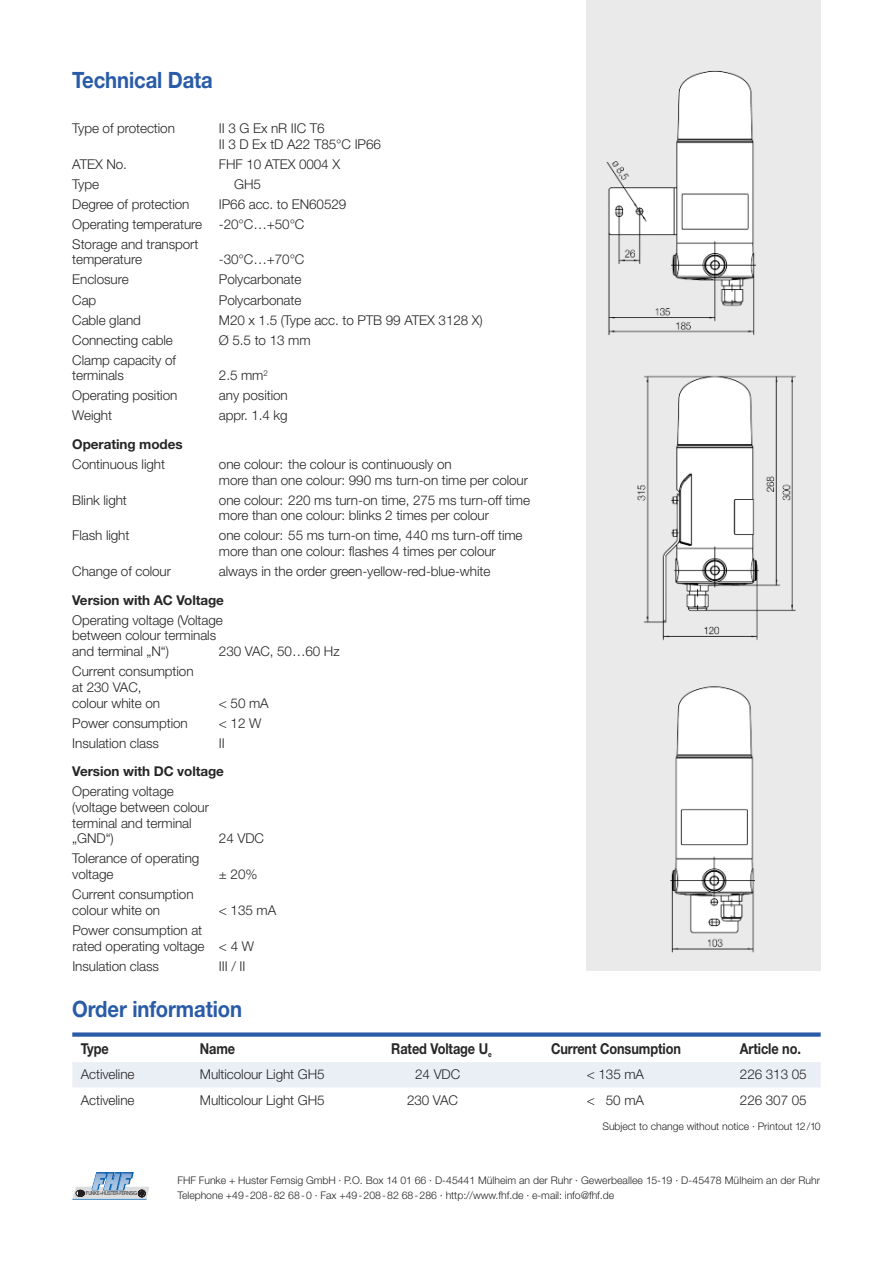
<style>
.page{position:relative;width:893px;height:1263px;background:#fff}
.page>*{position:absolute;margin:0;border:0;box-sizing:border-box;transform-origin:0 0}
.t1{font:700 22.5px "Helvetica Neue";letter-spacing:-.005em;color:#295ba7;scale:.9 1}
.t2{font:700 15px "Helvetica Neue";letter-spacing:-.005em;color:#272627;scale:.85 1}
.t3{font:300 13.5px/15.8px "Helvetica Neue";letter-spacing:-.005em;color:#272627}
.t4{font:700 13.5px "Helvetica Neue";letter-spacing:-.005em;color:#272627}
.t5{font:300 10.5px/14.9px "Helvetica Neue";letter-spacing:-.005em;color:#272627}
.t6{font:5.55px "Helvetica Neue";letter-spacing:-.05em;color:#231f20;scale:.8 1}
</style>
<div class="page">
<img style="left:587px;top:0;width:233px;height:971px">
<svg style="left:72px;top:1198px;width:75px;height:1px"></svg>
<hr style="left:72px;top:1199px;width:75px;height:1px;background:#015bab">
<svg style="left:73px;top:1172px;width:76px;height:26px"></svg>
<div style="left:76px;top:1190px;width:9px;height:6px;border:1px solid #231f20;border-radius:50%"></div>
<div style="left:72px;top:1032px;width:749px;height:5px;background:#295ba7"></div>
<div style="left:72px;top:1062px;width:749px;height:26px;background:#eaeff6"></div>
<h1 class="t1" style="left:72px;top:72px;width:158px">Technical Data</h1>
<p class="t3" style="left:72px;top:122px;width:104px">Type of protection</p>
<p class="t3" style="left:219px;top:122px;width:164px">II 3 G Ex nR IIC T6<br>II 3 D Ex tD A22 T85°C IP66</p>
<p class="t3" style="left:72px;top:157px;width:56px">ATEX No.</p>
<p class="t3" style="left:219px;top:157px;width:123px">FHF 10 ATEX 0004 X</p>
<p class="t3" style="left:72px;top:177px;width:28px">Type</p>
<p class="t3" style="left:234px;top:177px;width:28px">GH5</p>
<p class="t3" style="left:72px;top:197px;width:119px">Degree of protection</p>
<p class="t3" style="left:72px;top:195px;width:276px;line-height:20px;text-indent:147px">IP66 acc. to EN60529<br>Operating temperature -20°C…+50°C<br>Storage and transport</p>
<p class="t3" style="left:72px;top:253px;width:71px">temperature</p>
<p class="t3" style="left:219px;top:253px;width:87px">-30°C…+70°C</p>
<p class="t3" style="left:72px;top:273px;width:58px">Enclosure</p>
<p class="t3" style="left:219px;top:273px;width:84px">Polycarbonate</p>
<p class="t3" style="left:72px;top:293px;width:26px">Cap</p>
<p class="t3" style="left:219px;top:293px;width:84px">Polycarbonate</p>
<p class="t3" style="left:72px;top:313px;width:70px">Cable gland</p>
<p class="t3" style="left:219px;top:313px;width:265px">M20 x 1.5 (Type acc. to PTB 99 ATEX 3128 X)</p>
<p class="t3" style="left:72px;top:333px;width:102px">Connecting cable</p>
<p class="t3" style="left:219px;top:333px;width:93px">Ø 5.5 to 13 mm</p>
<p class="t3" style="left:72px;top:353px;width:105px">Clamp capacity of terminals</p>
<p class="t3" style="left:219px;top:369px;width:50px">2.5 mm<sup>2</sup></p>
<p class="t3" style="left:72px;top:389px;width:107px">Operating position</p>
<p class="t3" style="left:219px;top:389px;width:70px">any position</p>
<p class="t3" style="left:72px;top:409px;width:41px">Weight</p>
<p class="t3" style="left:219px;top:409px;width:70px">appr. 1.4 kg</p>
<p class="t4" style="left:72px;top:439px;width:112px">Operating modes</p>
<p class="t3" style="left:72px;top:457px;width:94px">Continuous light</p>
<p class="t3" style="left:219px;top:457px;width:311px">one colour: the colour is continuously on<br>more than one colour: 990 ms turn-on time per colour</p>
<p class="t3" style="left:72px;top:493px;width:56px">Blink light</p>
<p class="t3" style="left:219px;top:493px;width:313px">one colour: 220 ms turn-on time, 275 ms turn-off time more than one colour: blinks 2 times per colour</p>
<p class="t3" style="left:72px;top:529px;width:59px">Flash light</p>
<p class="t3" style="left:219px;top:529px;width:305px">one colour: 55 ms turn-on time, 440 ms turn-off time more than one colour: flashes 4 times per colour</p>
<p class="t3" style="left:72px;top:565px;width:100px">Change of colour</p>
<p class="t3" style="left:219px;top:565px;width:273px">always in the order green-yellow-red-blue-white</p>
<p class="t4" style="left:72px;top:595px;width:153px">Version with AC Voltage</p>
<p class="t3" style="left:72px;top:613px;width:152px">Operating voltage (Voltage between colour terminals and terminal „N“)</p>
<p class="t3" style="left:219px;top:645px;width:122px">230 VAC, 50…60 Hz</p>
<p class="t3" style="left:72px;top:665px;width:123px">Current consumption at 230 VAC,<br>colour white on</p>
<p class="t3" style="left:219px;top:696px;width:51px">&lt; 50 mA</p>
<p class="t3" style="left:72px;top:716px;width:117px">Power consumption</p>
<p class="t3" style="left:219px;top:716px;width:44px">&lt;12W</p>
<p class="t3" style="left:72px;top:736px;width:88px">Insulation class</p>
<p class="t3" style="left:219px;top:736px;width:7px">II</p>
<p class="t4" style="left:72px;top:766px;width:153px">Version with DC voltage</p>
<p class="t3" style="left:72px;top:785px;width:138px">Operating voltage (voltage between colour terminal and terminal „GND“)</p>
<p class="t3" style="left:219px;top:832px;width:47px">24 VDC</p>
<p class="t3" style="left:72px;top:852px;width:129px">Tolerance of operating voltage</p>
<p class="t3" style="left:219px;top:868px;width:40px">± 20%</p>
<p class="t3" style="left:72px;top:888px;width:123px">Current consumption colour white on</p>
<p class="t3" style="left:219px;top:903px;width:59px">&lt; 135 mA</p>
<p class="t3" style="left:72px;top:923px;width:183px">Power consumption at<br>rated operating voltage &lt; 4 W</p>
<p class="t3" style="left:72px;top:959px;width:88px">Insulation class</p>
<p class="t3" style="left:219px;top:959px;width:28px">III / II</p>
<h1 class="t1" style="left:72px;top:1000px;width:190px">Order information</h1>
<p class="t2" style="left:81px;top:1043px;width:35px">Type</p>
<p class="t2" style="left:200px;top:1043px;width:43px">Name</p>
<p class="t2" style="left:391px;top:1043px;width:120px">Rated Voltage U<sub>e</sub></p>
<p class="t2" style="left:551px;top:1043px;width:154px">Current Consumption</p>
<p class="t2" style="left:740px;top:1043px;width:73px">Article no.</p>
<p class="t3" style="left:81px;top:1068px;width:55px">Activeline</p>
<p class="t3" style="left:200px;top:1068px;width:126px">Multicolour Light GH5</p>
<p class="t3" style="left:415px;top:1068px;width:47px">24 VDC</p>
<p class="t3" style="left:587px;top:1068px;width:59px">&lt; 135 mA</p>
<p class="t3" style="left:740px;top:1068px;width:68px">226 313 05</p>
<p class="t3" style="left:81px;top:1093px;width:55px">Activeline</p>
<p class="t3" style="left:200px;top:1093px;width:126px">Multicolour Light GH5</p>
<p class="t3" style="left:407px;top:1093px;width:53px">230 VAC</p>
<p class="t3" style="left:587px;top:1093px;width:59px">&lt; 50 mA</p>
<p class="t3" style="left:740px;top:1093px;width:68px">226 307 05</p>
<p class="t5" style="left:602px;top:1120px;width:220px">Subject to change without notice · Printout 12/10</p>
<p class="t6" style="left:86px;top:1191px;width:65px">FUNKE+HUSTER<sup>•</sup>FERNSIG</p>
<p class="t5" style="left:178px;top:1174px;width:644px">FHF Funke + Huster Fernsig GmbH · P.O. Box 14 01 66 · D-45441 Mülheim an der Ruhr · Gewerbeallee 15-19 · D-45478 Mülheim an der Ruhr<br>Telephone +49-208-82 68-0 · Fax +49-208-82 68-286 · http://www.fhf.de · e-mail: info@fhf.de</p>
</div>
